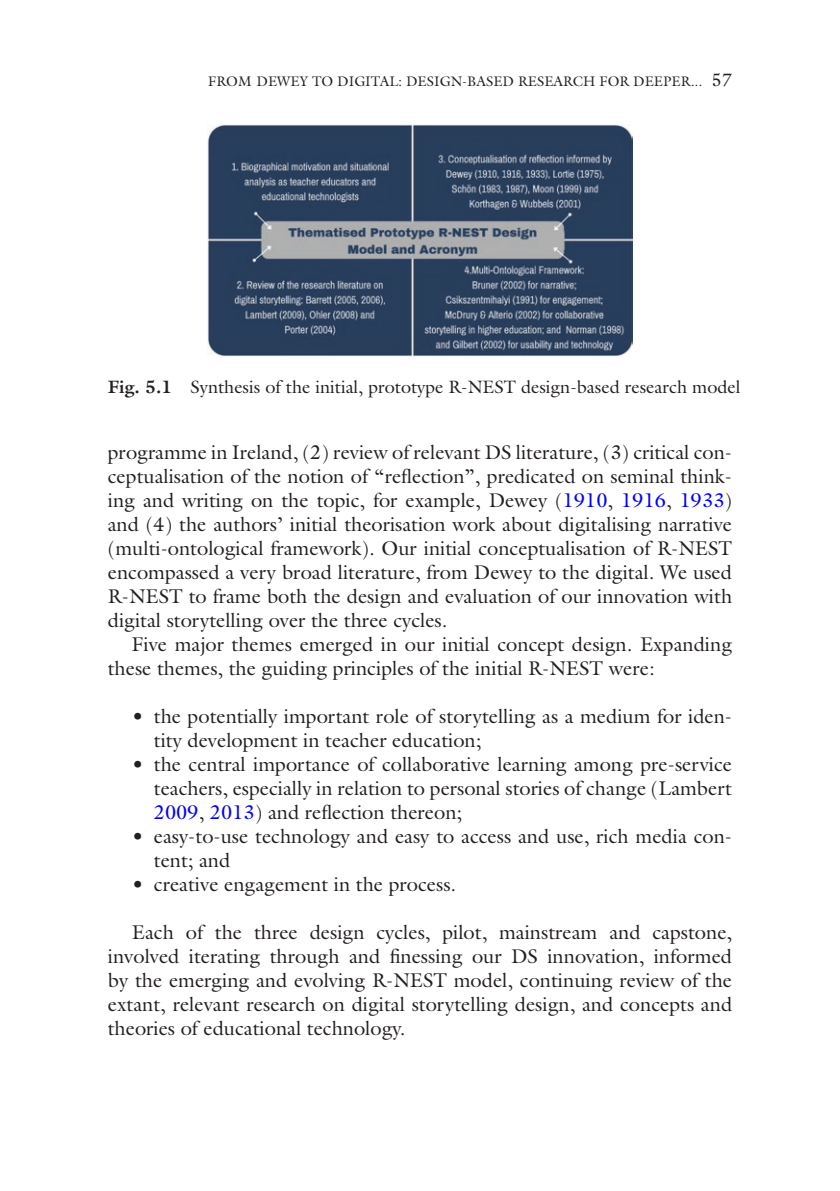
<style>
.page{position:relative;width:840px;height:1191px;background:#fff}
.page>*{position:absolute;margin:0;border:0;box-sizing:border-box;transform-origin:0 0}
.t1{font:20px/24px "Bmvrqy Galliard Std";color:#231f20;text-align:justify}
.t2{font:18px "Bmvrqy Galliard Std";color:#231f20}
.t3{font:14px "Bmvrqy Galliard Std";color:#231f20}
.s1{font-family:"Hbljgd Galliard Std";font-weight:700}
.s2{color:#0000fa}
</style>
<div class="page">
<img style="left:207px;top:125px;width:425px;height:232px">
<p class="t3" style="left:208px;top:72px;width:495px">FROM DEWEY TO DIGITAL: DESIGN-BASED RESEARCH FOR DEEPER...</p>
<p class="t2" style="left:711px;top:69px;width:22px">57</p>
<p class="t2" style="left:108px;top:375px;width:633px"><span class="s1">Fig. 5.1</span> Synthesis of the initial, prototype R-NEST design-based research model</p>
<p class="t1" style="left:108px;top:440px;width:625px">programme in Ireland, (2) review of relevant DS literature, (3) critical con&shy;ceptualisation of the notion of “reflection”, predicated on seminal think&shy;ing and writing on the topic, for example, Dewey (<span class="s2">1910</span>, <span class="s2">1916</span>, <span class="s2">1933</span>) and (4) the authors’ initial theorisation work about digitalising narrative (multi-ontological framework). Our initial conceptualisation of R-NEST encompassed a very broad literature, from Dewey to the digital. We used R-NEST to frame both the design and evaluation of our innovation with digital storytelling over the three cycles.</p>
<p class="t1" style="left:108px;top:632px;width:625px;text-indent:24px">Five major themes emerged in our initial concept design. Expanding these themes, the guiding principles of the initial R-NEST were:</p>
<p class="t1" style="left:154px;top:704px;width:579px;text-indent:-22px">• the potentially important role of storytelling as a medium for iden&shy;tity development in teacher education;</p>
<p class="t1" style="left:154px;top:752px;width:579px;text-indent:-22px">• the central importance of collaborative learning among pre-service teachers, especially in relation to personal stories of change (Lambert <span class="s2">2009</span>, <span class="s2">2013</span>) and reflection thereon;</p>
<p class="t1" style="left:154px;top:824px;width:579px;text-indent:-22px">• easy-to-use technology and easy to access and use, rich media con&shy;tent; and</p>
<p class="t1" style="left:132px;top:872px;width:325px">• creative engagement in the process.</p>
<p class="t1" style="left:108px;top:920px;width:625px;text-indent:24px">Each of the three design cycles, pilot, mainstream and capstone, involved iterating through and finessing our DS innovation, informed by the emerging and evolving R-NEST model, continuing review of the extant, relevant research on digital storytelling design, and concepts and theories of educational technology.</p>
</div>
